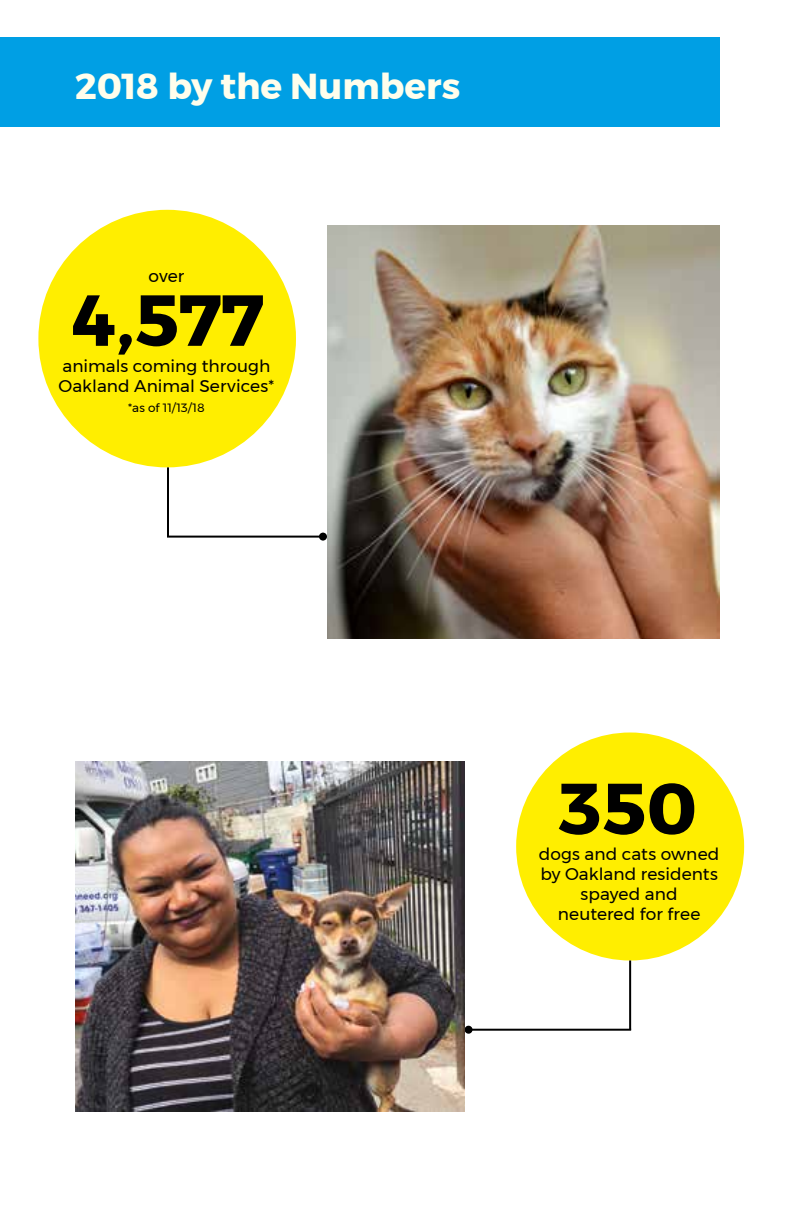
<style>
.page{position:relative;width:792px;height:1224px;background:#fff}
.page>*{position:absolute;margin:0;border:0;box-sizing:border-box;transform-origin:0 0}
.t1{font:700 72px "Montserrat";color:#000}
.t2{font:700 36px "Montserrat";color:#fffeec}
.t3{font:17px/20px "Montserrat";letter-spacing:.005em;color:#000;text-align:center}
.t4{font:12px "Montserrat";letter-spacing:.01em;color:#000}
</style>
<div class="page">
<div style="left:0;top:37px;width:720px;height:90px;background:#009fe4"></div>
<div style="left:516px;top:732px;width:228px;height:228px;background:#fe0;border-radius:50%"></div>
<div style="left:38px;top:210px;width:258px;height:257px;background:#fe0;border-radius:50%"></div>
<hr style="left:629px;top:960px;width:2px;height:70px;background:#000">
<hr style="left:167px;top:467px;width:2px;height:70px;background:#000">
<hr style="left:469px;top:1029px;width:162px;height:2px;background:#000">
<div style="left:465px;top:1026px;width:8px;height:8px;background:#000;border-radius:50%"></div>
<hr style="left:167px;top:536px;width:156px;height:2px;background:#000">
<div style="left:319px;top:533px;width:8px;height:8px;background:#000;border-radius:50%"></div>
<img style="left:327px;top:225px;width:393px;height:414px">
<img style="left:75px;top:761px;width:390px;height:350px">
<h2 class="t2" style="left:75px;top:58px;width:387px">2018 by the Numbers</h2>
<p class="t3" style="left:149px;top:266px;width:37px">over</p>
<h1 class="t1" style="left:73px;top:263px;width:193px">4,577</h1>
<p class="t3" style="left:59px;top:356px;width:217px;text-align:left">animals coming through<br>Oakland Animal Services*</p>
<p class="t4" style="left:128px;top:398px;width:78px">*as of 11/13/18</p>
<h1 class="t1" style="left:558px;top:751px;width:141px">350</h1>
<p class="t3" style="left:539px;top:844px;width:182px">dogs and cats owned by Oakland residents spayed and<br>neutered for free</p>
</div>
